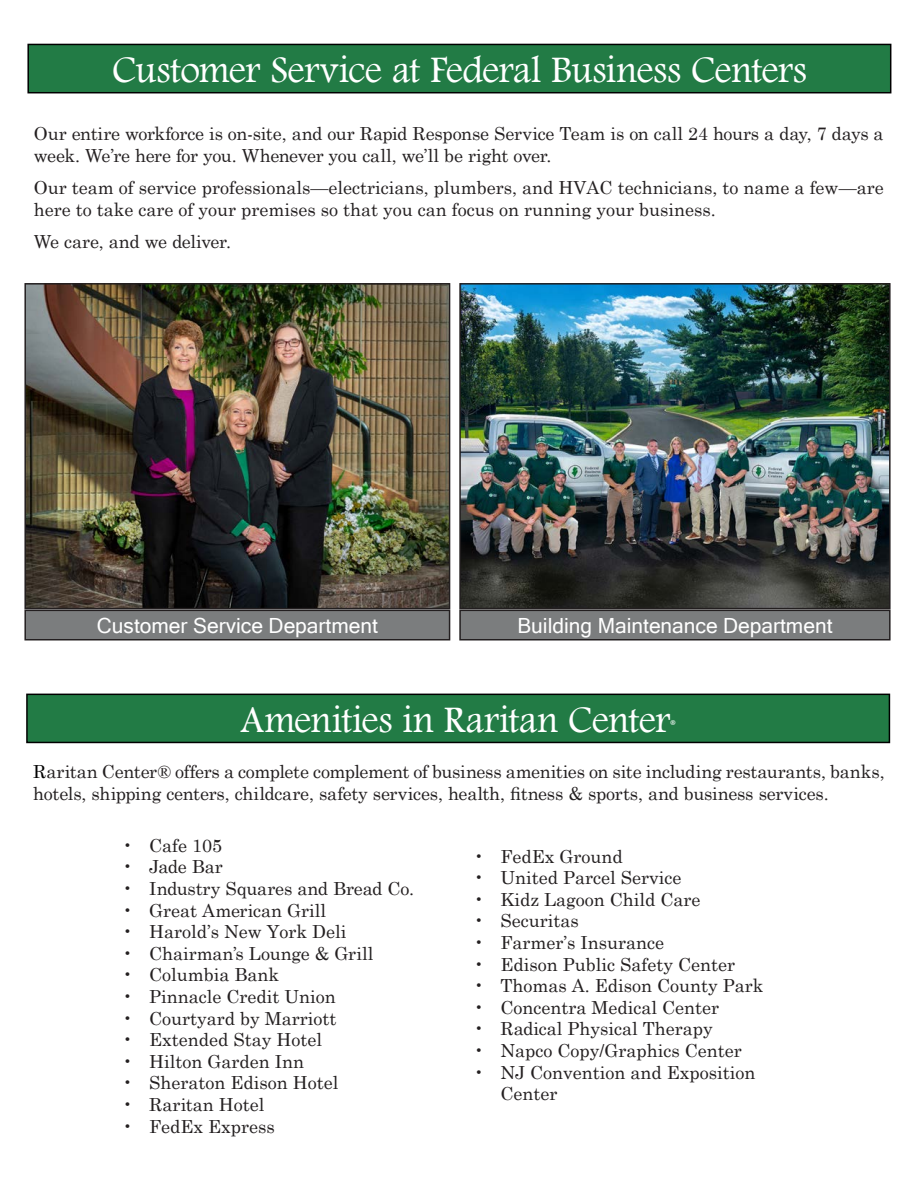
<style>
.page{position:relative;width:918px;height:1188px;background:#fff}
.page>*{position:absolute;margin:0;border:0;box-sizing:border-box;transform-origin:0 0}
.t1{font:38.85px "Footlight MT Light";letter-spacing:-.015em;color:#fff}
.t2{font:20.85px "Microsoft Sans Serif";color:#fff}
.t3{font:18px/21.6px "Century Schoolbook";color:#231f20}
.t4{font:18px/21.6px "Century Schoolbook";letter-spacing:-.02em;color:#231f20}
.t5{font:18px "Century Schoolbook";letter-spacing:-.025em;color:#231f20}
.s1{font-family:"Minion Pro";font-weight:600;font-size:18px}
.s2{color:#000}
</style>
<div class="page">
<img style="left:26px;top:285px;width:422px;height:322px">
<div style="left:24px;top:283px;width:426px;height:326px;border:1px solid #231f20"></div>
<img style="left:461px;top:285px;width:428px;height:322px">
<div style="left:459px;top:283px;width:432px;height:326px;border:1px solid #231f20"></div>
<div style="left:25px;top:610px;width:425px;height:30px;background:#7b7d7e"></div>
<div style="left:24px;top:610px;width:426px;height:30px;border:1px solid #231f20"></div>
<div style="left:460px;top:610px;width:430px;height:30px;background:#7b7d7e"></div>
<div style="left:459px;top:610px;width:432px;height:31px;border:1px solid #231f20"></div>
<div style="left:27px;top:694px;width:862px;height:48px;background:#227b45"></div>
<div style="left:26px;top:694px;width:864px;height:49px;border:1px solid #000"></div>
<div style="left:28px;top:44px;width:863px;height:49px;background:#227b45"></div>
<div style="left:27px;top:44px;width:864px;height:49px;border:1px solid #000"></div>
<p class="t1" style="left:112px;top:47px;width:696px">Customer Service at Federal Business Centers</p>
<p class="t4" style="left:34px;top:121px;width:851px">Our entire workforce is on-site, and our Rapid Response Service Team is on call 24 hours a day, 7 days a week. We’re here for you. Whenever you call, we’ll be right over.</p>
<p class="t3" style="left:34px;top:175px;width:851px">Our team of service professionals—electricians, plumbers, and HVAC technicians, to name a few—are here to take care of your premises so that you can focus on running your business.</p>
<p class="t5" style="left:34px;top:227px;width:199px">We care, and we deliver.</p>
<p class="t2" style="left:97px;top:612px;width:282px">Customer Service Department</p>
<p class="t2" style="left:517px;top:612px;width:317px">Building Maintenance Department</p>
<p class="t1" style="left:240px;top:696px;width:437px">Amenities in Raritan Center<span class="s1">®</span></p>
<p class="t3" style="left:33px;top:759px;width:853px"><span class="s2">R</span>aritan Center® offers a complete complement of business amenities on site including restaurants, banks, hotels, shipping centers, childcare, safety services, health, fitness &amp; sports, and business services.</p>
<p class="t3" style="left:122px;top:833px;width:102px">• Cafe 105</p>
<p class="t3" style="left:122px;top:855px;width:102px">• Jade Bar</p>
<p class="t3" style="left:122px;top:876px;width:293px">• Industry Squares and Bread Co.</p>
<p class="t3" style="left:122px;top:898px;width:205px">• Great American Grill</p>
<p class="t3" style="left:122px;top:919px;width:226px">• Harold’s New York Deli</p>
<p class="t3" style="left:122px;top:941px;width:253px">• Chairman’s Lounge &amp; Grill</p>
<p class="t3" style="left:122px;top:963px;width:159px">• Columbia Bank</p>
<p class="t3" style="left:122px;top:984px;width:215px">• Pinnacle Credit Union</p>
<p class="t3" style="left:122px;top:1006px;width:216px">• Courtyard by Marriott</p>
<p class="t3" style="left:122px;top:1027px;width:202px">• Extended Stay Hotel</p>
<p class="t3" style="left:122px;top:1049px;width:183px">• Hilton Garden Inn</p>
<p class="t3" style="left:122px;top:1071px;width:218px">• Sheraton Edison Hotel</p>
<p class="t3" style="left:122px;top:1092px;width:144px">• Raritan Hotel</p>
<p class="t3" style="left:122px;top:1114px;width:154px">• FedEx Express</p>
<p class="t3" style="left:474px;top:844px;width:151px">• FedEx Ground</p>
<p class="t3" style="left:474px;top:865px;width:210px">• United Parcel Service</p>
<p class="t3" style="left:474px;top:887px;width:229px">• Kidz Lagoon Child Care</p>
<p class="t3" style="left:474px;top:909px;width:107px">• Securitas</p>
<p class="t3" style="left:474px;top:930px;width:192px">• Farmer’s Insurance</p>
<p class="t3" style="left:474px;top:952px;width:263px">• Edison Public Safety Center</p>
<p class="t3" style="left:474px;top:973px;width:292px">• Thomas A. Edison County Park</p>
<p class="t3" style="left:474px;top:995px;width:247px">• Concentra Medical Center</p>
<p class="t3" style="left:474px;top:1017px;width:241px">• Radical Physical Therapy</p>
<p class="t3" style="left:474px;top:1038px;width:270px">• Napco Copy/Graphics Center</p>
<p class="t3" style="left:501px;top:1060px;width:257px;text-indent:-27px">• NJ Convention and Exposition<br>Center</p>
</div>
